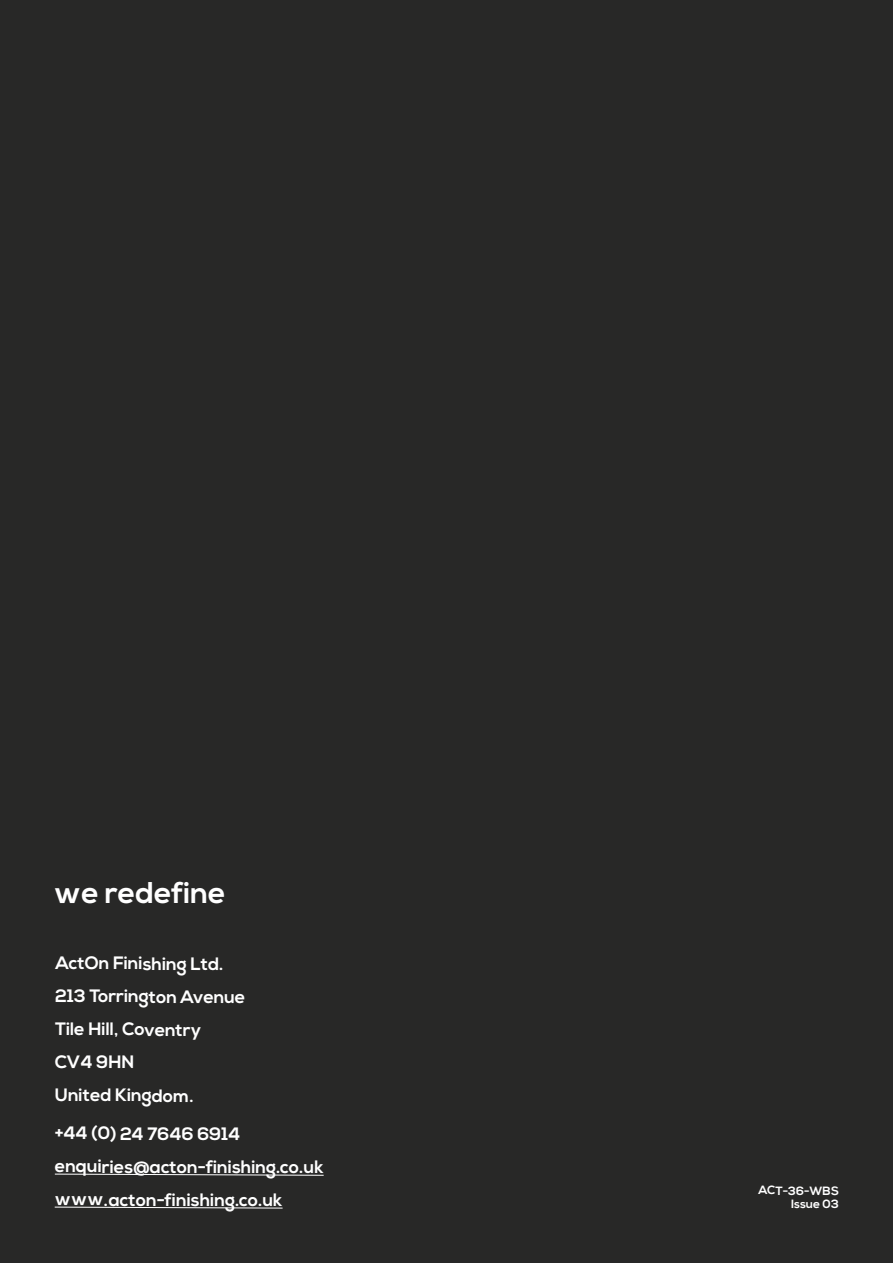
<style>
.page{position:relative;width:893px;height:1263px;background:#282827}
.page>*{position:absolute;margin:0;border:0;box-sizing:border-box;transform-origin:0 0}
.t1{font:700 30px "Nexa";color:#fff}
.t2{font:700 18px/33px "Nexa";letter-spacing:-.005em;color:#fff}
.t3{font:700 12px/13.5px "Nexa";letter-spacing:-.005em;color:#fff;text-align:right}
</style>
<div class="page">
<svg style="left:54px;top:1173px;width:270px;height:3px"></svg>
<svg style="left:54px;top:1206px;width:229px;height:3px"></svg>
<h1 class="t1" style="left:54px;top:876px;width:173px">we redefine</h1>
<p class="t2" style="left:55px;top:947px;width:192px">ActOn Finishing Ltd.<br>213 Torrington Avenue<br>Tile Hill, Coventry<br>CV4 9HN<br>United Kingdom.</p>
<p class="t2" style="left:55px;top:1117px;width:271px">+44 (0) 24 7646 6914 enquiries@acton-finishing.co.uk www.acton-finishing.co.uk</p>
<p class="t3" style="left:758px;top:1184px;width:82px">ACT-36-WBS<br>Issue 03</p>
</div>
